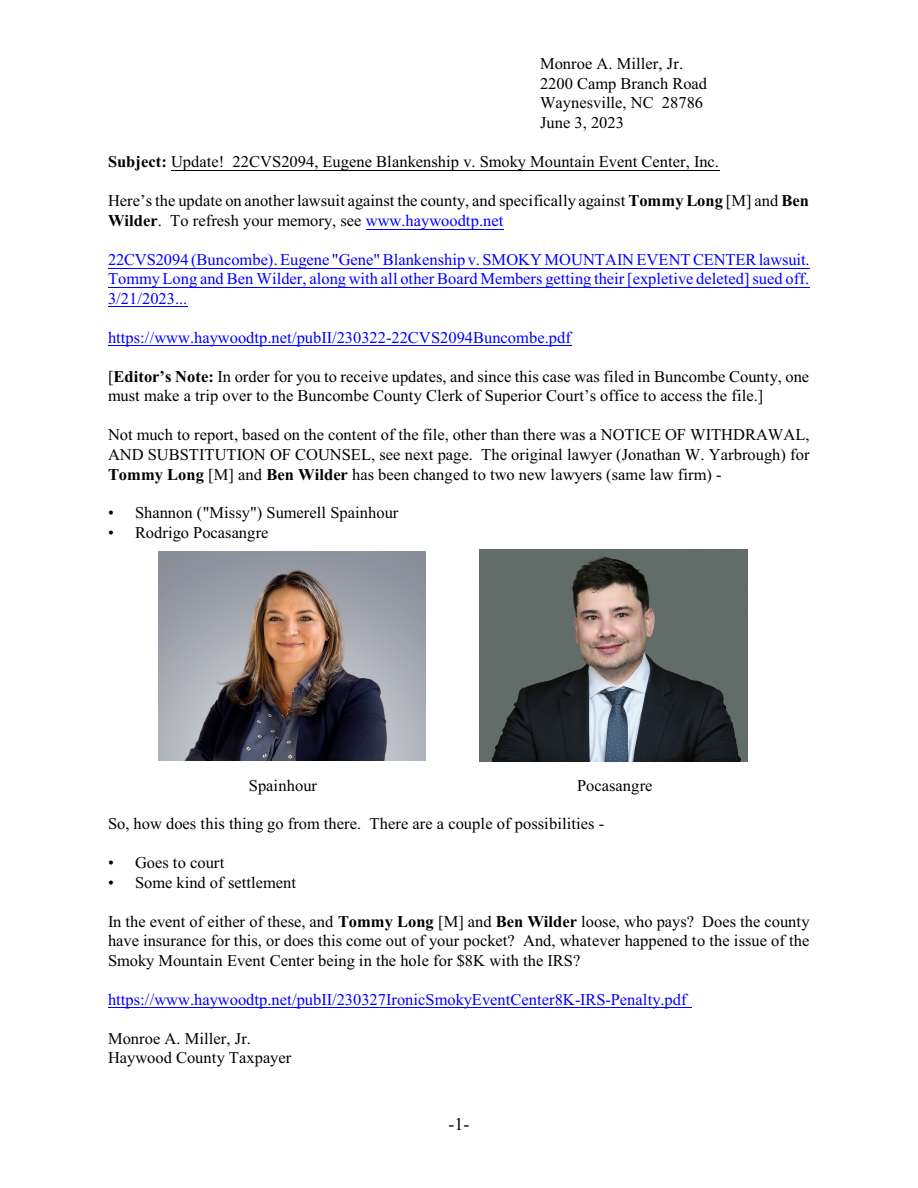
<style>
.page{position:relative;width:918px;height:1188px;background:#fff}
.page>*{position:absolute;margin:0;border:0;box-sizing:border-box;transform-origin:0 0}
.t1{font:18px "Times New Roman";color:#000}
.t2{font:16.5px/19.5px "Times New Roman";color:#000}
.t3{font:16.5px/19.5px "Times New Roman";color:#00f;text-align:justify}
.s1{font-weight:700}
.s2{color:#00f}
</style>
<div class="page">
<img style="left:159px;top:551px;width:267px;height:209px">
<img style="left:480px;top:550px;width:268px;height:211px">
<hr style="left:171px;top:170px;width:548px;height:1px;background:#000">
<hr style="left:366px;top:229px;width:138px;height:1px;background:#00f">
<hr style="left:108px;top:268px;width:702px;height:1px;background:#00f">
<hr style="left:108px;top:287px;width:702px;height:1px;background:#00f">
<hr style="left:108px;top:306px;width:80px;height:1px;background:#00f">
<hr style="left:108px;top:345px;width:463px;height:1px;background:#00f">
<hr style="left:108px;top:1007px;width:583px;height:1px;background:#00f">
<p class="t2" style="left:540px;top:56px;width:169px">Monroe A. Miller, Jr.<br>2200 Camp Branch Road<br>Waynesville, NC 28786<br>June 3, 2023</p>
<p class="t2" style="left:108px;top:153px;width:613px"><span class="s1">Subject:</span> Update! 22CVS2094, Eugene Blankenship v. Smoky Mountain Event Center, Inc.</p>
<p class="t2" style="left:108px;top:192px;width:703px">Here’s the update on another lawsuit against the county, and specifically against <span class="s1">Tommy Long</span> [M] and <span class="s1">Ben<br>Wilder</span>. To refresh your memory, see <span class="s2">www.haywoodtp.net</span></p>
<p class="t3" style="left:108px;top:251px;width:703px">22CVS2094 (Buncombe). Eugene "Gene" Blankenship v. SMOKY MOUNTAIN EVENTCENTERlawsuit.<br>Tommy Long and Ben Wilder, along with all other Board Members getting their [expletive deleted] sued off.<br>3/21/2023...</p>
<p class="t3" style="left:108px;top:329px;width:464px">https://www.haywoodtp.net/pubII/230322-22CVS2094Buncombe.pdf</p>
<p class="t2" style="left:108px;top:368px;width:703px">[<span class="s1">Editor’s Note:</span> In order for you to receive updates, and since this case was filed in Buncombe County, one must make a trip over to the Buncombe County Clerk of Superior Court’s office to access the file.]</p>
<p class="t2" style="left:108px;top:427px;width:703px;text-align:justify">Not much to report, based on the content of the file, other than there was a NOTICE OF WITHDRAWAL, AND SUBSTITUTION OF COUNSEL, see next page. The original lawyer (Jonathan W. Yarbrough) for <span class="s1">Tommy Long</span> [M] and <span class="s1">Ben Wilder</span> has been changed to two new lawyers (same law firm) -</p>
<p class="t2" style="left:108px;top:505px;width:292px">• Shannon ("Missy") Sumerell Spainhour</p>
<p class="t2" style="left:108px;top:524px;width:162px">• Rodrigo Pocasangre</p>
<p class="t2" style="left:249px;top:777px;width:70px">Spainhour</p>
<p class="t2" style="left:577px;top:777px;width:77px">Pocasangre</p>
<p class="t2" style="left:108px;top:816px;width:498px">So, how does this thing go from there. There are a couple of possibilities -</p>
<p class="t2" style="left:108px;top:855px;width:118px">• Goes to court</p>
<p class="t2" style="left:108px;top:874px;width:190px">• Some kind of settlement</p>
<p class="t2" style="left:108px;top:913px;width:703px;text-align:justify">In the event of either of these, and <span class="s1">Tommy Long</span> [M] and <span class="s1">Ben Wilder</span> loose, who pays? Does the county have insurance for this, or does this come out of your pocket? And, whatever happened to the issue of the Smoky Mountain Event Center being in the hole for $8K with the IRS?</p>
<p class="t3" style="left:108px;top:991px;width:580px">https://www.haywoodtp.net/pubII/230327IronicSmokyEventCenter8K-IRS-Penalty.pdf</p>
<p class="t2" style="left:108px;top:1030px;width:185px">Monroe A. Miller, Jr.<br>Haywood County Taxpayer</p>
<p class="t1" style="left:449px;top:1117px;width:22px">-1-</p>
</div>
